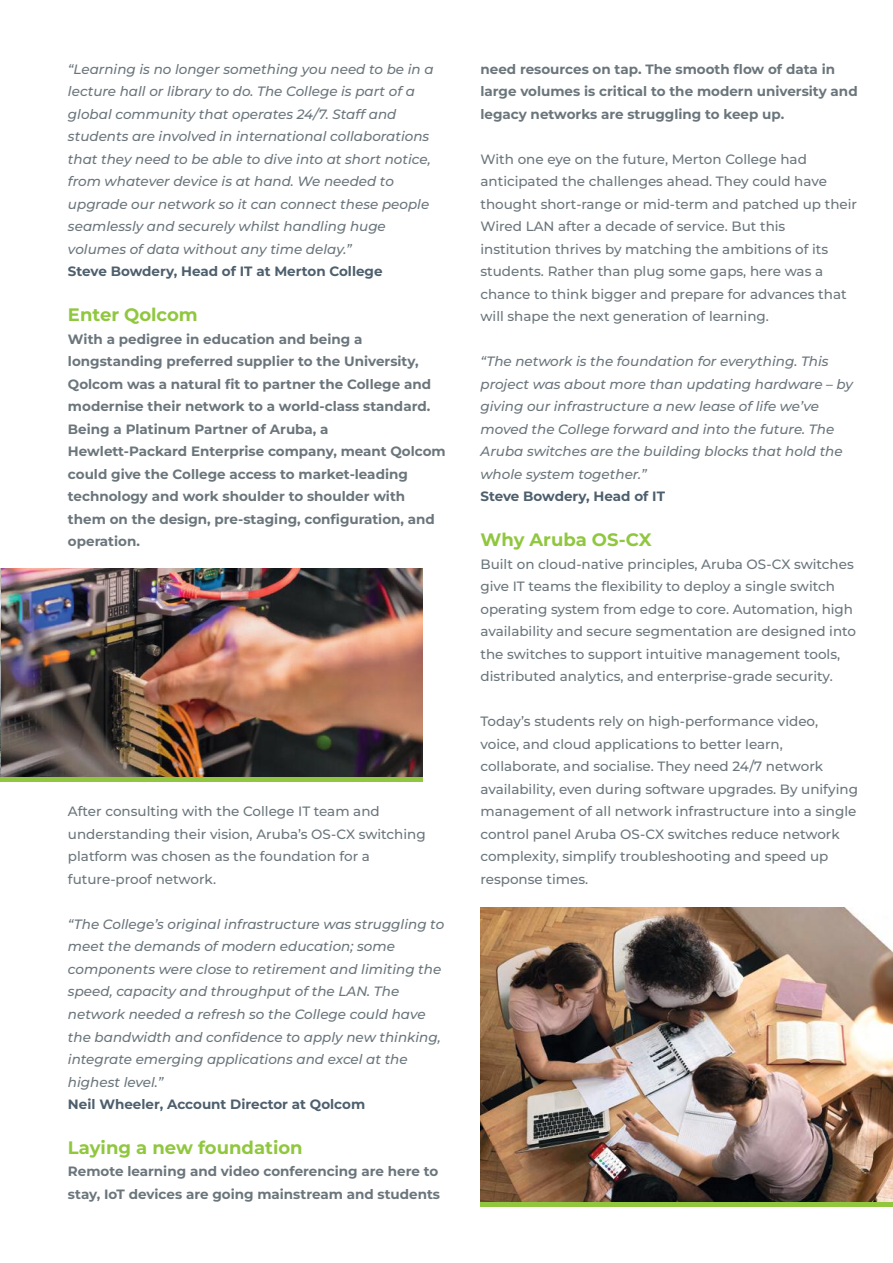
<style>
.page{position:relative;width:893px;height:1263px;background:#fff}
.page>*{position:absolute;margin:0;border:0;box-sizing:border-box;transform-origin:0 0}
.t1{font:700 18px "Montserrat";color:#90c73f}
.t2{font:500 13.5px/22.5px "Montserrat";color:#6b767c}
.t3{font:italic 500 13.5px/22.5px "Montserrat";color:#6b767c}
.t4{font:700 13.5px/22.5px "Montserrat";color:#6b767c}
.t5{font:700 13.5px "Montserrat";color:#4e5f6d}
</style>
<div class="page">
<img style="left:480px;top:908px;width:413px;height:294px">
<img style="left:1px;top:569px;width:421px;height:208px">
<div style="left:0;top:777px;width:422px;height:5px;background:#90c73f"></div>
<div style="left:480px;top:1202px;width:413px;height:5px;background:#90c73f"></div>
<p class="t3" style="left:68px;top:57px;width:367px">“Learning is no longer something you need to be in a lecture hall or library to do. The College is part of a global community that operates 24/7. Staff and students are involved in international collaborations that they need to be able to dive into at short notice, from whatever device is at hand. We needed to upgrade our network so it can connect these people seamlessly and securely whilst handling huge volumes of data without any time delay.”</p>
<p class="t5" style="left:68px;top:263px;width:316px">Steve Bowdery, Head of IT at Merton College</p>
<h1 class="t1" style="left:68px;top:303px;width:131px">Enter Qolcom</h1>
<p class="t4" style="left:68px;top:327px;width:379px">With a pedigree in education and being a longstanding preferred supplier to the University, Qolcom was a natural fit to partner the College and modernise their network to a world-class standard.<br>Being a Platinum Partner of Aruba, a Hewlett-Packard Enterprise company, meant Qolcom could give the College access to market-leading technology and work shoulder to shoulder with them on the design, pre-staging, configuration, and operation.</p>
<p class="t2" style="left:68px;top:800px;width:359px">After consulting with the College IT team and understanding their vision, Aruba’s OS-CX switching platform was chosen as the foundation for a future-proof network.</p>
<p class="t3" style="left:68px;top:912px;width:378px">“The College’s original infrastructure was struggling to meet the demands of modern education; some components were close to retirement and limiting the speed, capacity and throughput of the LAN. The network needed a refresh so the College could have the bandwidth and confidence to apply new thinking, integrate emerging applications and excel at the highest level.”</p>
<p class="t5" style="left:68px;top:1095px;width:299px">Neil Wheeler, Account Director at Qolcom</p>
<h1 class="t1" style="left:68px;top:1135px;width:236px">Laying a new foundation</h1>
<p class="t4" style="left:68px;top:1160px;width:374px">Remote learning and video conferencing are here to stay, IoT devices are going mainstream and students</p>
<p class="t4" style="left:480px;top:57px;width:379px">need resources on tap. The smooth flow of data in large volumes is critical to the modern university and legacy networks are struggling to keep up.</p>
<p class="t2" style="left:480px;top:147px;width:378px">With one eye on the future, Merton College had anticipated the challenges ahead. They could have thought short-range or mid-term and patched up their Wired LAN after a decade of service. But this institution thrives by matching the ambitions of its students. Rather than plug some gaps, here was a chance to think bigger and prepare for advances that will shape the next generation of learning.</p>
<p class="t3" style="left:480px;top:350px;width:374px">“The network is the foundation for everything. This project was about more than updating hardware – by giving our infrastructure a new lease of life we’ve moved the College forward and into the future. The Aruba switches are the building blocks that hold the whole system together.”</p>
<p class="t5" style="left:480px;top:488px;width:186px">Steve Bowdery, Head of IT</p>
<h1 class="t1" style="left:480px;top:528px;width:173px">Why Aruba OS-CX</h1>
<p class="t2" style="left:480px;top:552px;width:377px">Built on cloud-native principles, Aruba OS-CX switches give IT teams the flexibility to deploy a single switch operating system from edge to core. Automation, high availability and secure segmentation are designed into the switches to support intuitive management tools, distributed analytics, and enterprise-grade security.</p>
<p class="t2" style="left:480px;top:710px;width:379px">Today’s students rely on high-performance video, voice, and cloud applications to better learn, collaborate, and socialise. They need 24/7 network availability, even during software upgrades. By unifying management of all network infrastructure into a single control panel Aruba OS-CX switches reduce network complexity, simplify troubleshooting and speed up response times.</p>
</div>
